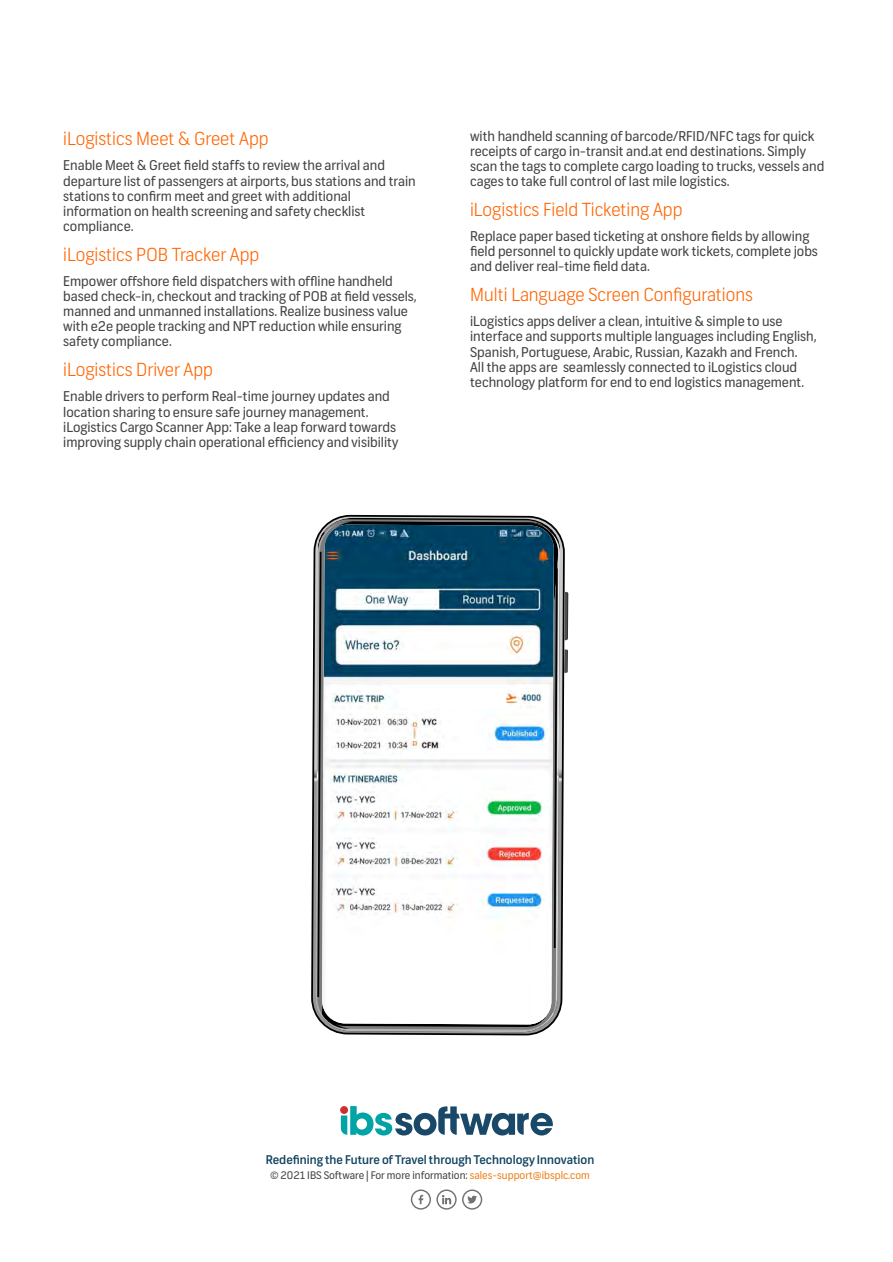
<style>
.page{position:relative;width:893px;height:1262px;background:#fff}
.page>*{position:absolute;margin:0;border:0;box-sizing:border-box;transform-origin:0 0}
.t1{font:300 18px "Frank";color:#ff6400}
.t2{font:13.5px/15.1px "Frank";color:#434242}
.t3{font:500 12px "Frank";color:#0f415e}
.t4{font:10.5px "Frank";color:#434242}
.s1{color:#ef7f1a}
</style>
<div class="page">
<svg style="left:341px;top:1106px;width:212px;height:29px"></svg>
<div style="left:340px;top:1106px;width:8px;height:8px;background:#cd2f32;border-radius:4px"></div>
<div style="left:411px;top:1189px;width:20px;height:20px;border:1px solid #727271;border-radius:50%"></div>
<svg style="left:418px;top:1194px;width:5px;height:10px"></svg>
<div style="left:436px;top:1189px;width:20px;height:20px;border:1px solid #727271;border-radius:50%"></div>
<svg style="left:442px;top:1195px;width:9px;height:9px"></svg>
<div style="left:462px;top:1189px;width:20px;height:20px;border:1px solid #727271;border-radius:50%"></div>
<svg style="left:467px;top:1195px;width:10px;height:8px"></svg>
<svg style="left:315px;top:519px;width:253px;height:513px"></svg>
<img style="left:322px;top:524px;width:232px;height:500px">
<h1 class="t1" style="left:63px;top:132px;width:207px">iLogistics Meet &amp; Greet App</h1>
<p class="t2" style="left:63px;top:159px;width:354px">Enable Meet &amp; Greet field staffs to review the arrival and departure list of passengers at airports, bus stations and train stations to confirm meet and greet with additional information on health screening and safety checklist compliance.</p>
<h1 class="t1" style="left:63px;top:247px;width:198px">iLogistics POB Tracker App</h1>
<p class="t2" style="left:63px;top:275px;width:355px">Empower offshore field dispatchers with offline handheld based check-in, checkout and tracking of POB at field vessels, manned and unmanned installations. Realize business value with e2e people tracking and NPT reduction while ensuring safety compliance.</p>
<h1 class="t1" style="left:63px;top:362px;width:151px">iLogistics Driver App</h1>
<p class="t2" style="left:63px;top:390px;width:336px">Enable drivers to perform Real-time journey updates and location sharing to ensure safe journey management. iLogistics Cargo Scanner App: Take a leap forward towards improving supply chain operational efficiency and visibility</p>
<p class="t2" style="left:470px;top:130px;width:356px">with handheld scanning of barcode/RFID/NFC tags for quick receipts of cargo in-transit and.at end destinations. Simply scan the tags to complete cargo loading to trucks, vessels and cages to take full control of last mile logistics.</p>
<h1 class="t1" style="left:470px;top:202px;width:214px">iLogistics Field Ticketing App</h1>
<p class="t2" style="left:470px;top:230px;width:349px">Replace paper based ticketing at onshore fields by allowing field personnel to quickly update work tickets, complete jobs and deliver real-time field data.</p>
<h1 class="t1" style="left:470px;top:287px;width:284px">Multi Language Screen Configurations</h1>
<p class="t2" style="left:470px;top:315px;width:348px">iLogistics apps deliver a clean, intuitive &amp; simple to use interface and supports multiple languages including English, Spanish, Portuguese, Arabic, Russian, Kazakh and French.<br>All the apps are seamlessly connected to iLogistics cloud technology platform for end to end logistics management.</p>
<p class="t3" style="left:266px;top:1154px;width:330px">Redefining the Future of Travel through Technology Innovation</p>
<p class="t4" style="left:270px;top:1171px;width:321px">© 2021 IBS Software | For more information: <span class="s1">sales-support@ibsplc.com</span></p>
</div>
